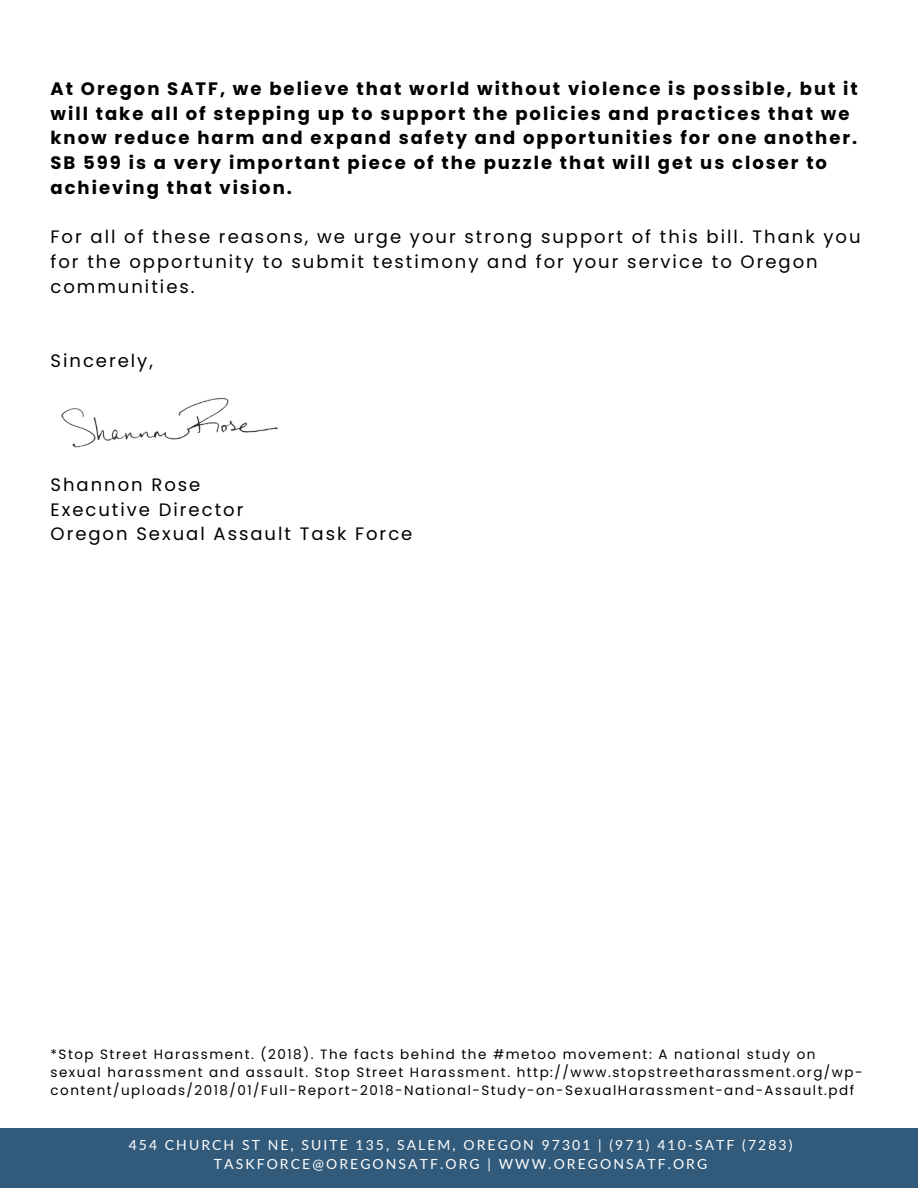
<style>
.page{position:relative;width:918px;height:1188px;background:#fff}
.page>*{position:absolute;margin:0;border:0;box-sizing:border-box;transform-origin:0 0}
.t1{font:700 18px/24.8px "Poppins";letter-spacing:.11em;color:#000}
.t2{font:18px/24.8px "Poppins";letter-spacing:.11em;color:#000}
.t3{font:13.95px/19.2px "Lato";letter-spacing:.15em;color:#fff;text-align:center}
.t4{font:13.5px/18px "Poppins";letter-spacing:.11em;color:#000}
</style>
<div class="page">
<div style="left:0;top:1128px;width:918px;height:60px;background:#325a7a"></div>
<img style="left:61px;top:398px;width:217px;height:50px">
<h1 class="t1" style="left:51px;top:76px;width:809px">At Oregon SATF, we believe that world without violence is possible, but it will take all of stepping up to support the policies and practices that we know reduce harm and expand safety and opportunities for one another.<br>SB 599 is a very important piece of the puzzle that will get us closer to achieving that vision.</h1>
<h2 class="t2" style="left:51px;top:225px;width:812px">For all of these reasons, we urge your strong support of this bill. Thank you for the opportunity to submit testimony and for your service to Oregon communities.</h2>
<h2 class="t2" style="left:51px;top:348px;width:104px">Sincerely,</h2>
<h2 class="t2" style="left:51px;top:472px;width:363px">Shannon Rose<br>Executive Director<br>Oregon Sexual Assault Task Force</h2>
<p class="t4" style="left:51px;top:1045px;width:813px">*Stop Street Harassment. (2018). The facts behind the #metoo movement: A national study on sexual harassment and assault. Stop Street Harassment. http://www.stopstreetharassment.org/wp&shy;content/uploads/2018/01/Full-Report-2018-National-Study-on-SexualHarassment-and-Assault.pdf</p>
<p class="t3" style="left:129px;top:1135px;width:665px">454 CHURCH ST NE, SUITE 135, SALEM, OREGON 97301 | (971) 410-SATF (7283)<br>TASKFORCE@OREGONSATF.ORG | WWW.OREGONSATF.ORG</p>
</div>
